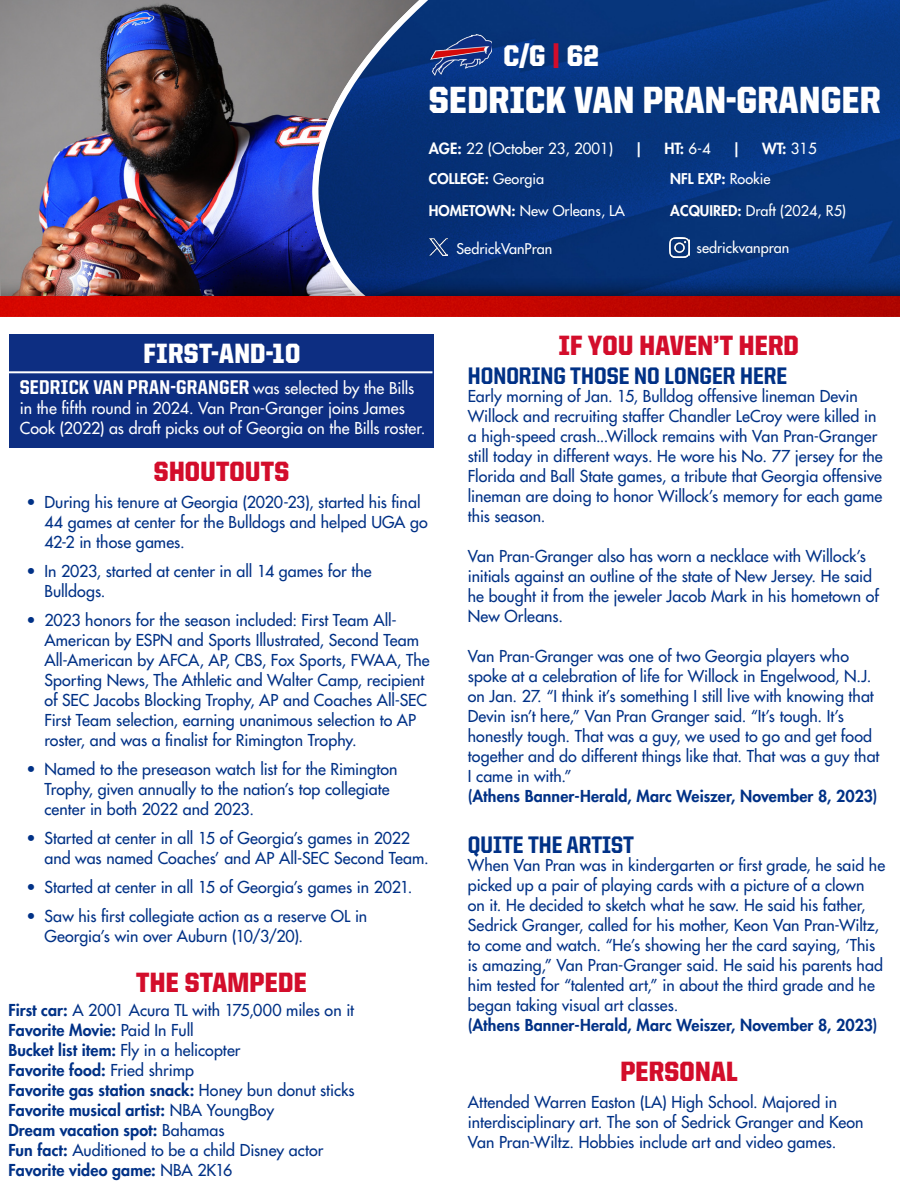
<style>
.page{position:relative;width:900px;height:1188px;background:#fff}
.page>*{position:absolute;margin:0;border:0;box-sizing:border-box;transform-origin:0 0}
.t1{font:900 38px "United Sans Semi Cond";letter-spacing:.01em;color:#fff}
.t2{font:900 30px "United Sans Semi Cond";color:#fff}
.t3{font:900 28px "United Sans Semi Cond";letter-spacing:.01em;color:#d30d2b}
.t4{font:900 28px "United Sans Semi Cond";letter-spacing:.02em;color:#fff}
.t5{font:800 24px "United Sans Semi Cond";color:#003186}
.t6{font:800 20px "United Sans Semi Cond";letter-spacing:.01em;color:#fff}
.t7{font:500 16px/20px "Futura Std";letter-spacing:.005em;color:#003186}
.t8{font:800 16px "Futura Std";letter-spacing:.005em;color:#003186}
.t9{font:500 16px/20px "Futura Std";color:#fff}
.t10{font:500 15px "Futura Std";color:#fff}
.t11{font:800 15px "Futura Std";color:#fff}
.t12{font:500 14.4px "Futura Std";color:#fff}
.t13{font:800 14.4px "Futura Std";color:#fff}
.s1{color:#d30d2b}
.s2{font-weight:800}
.s3{font-weight:500}
.s4{font-family:"Futura Std";font-weight:500;font-size:16px}
</style>
<div class="page">
<img style="left:442px;top:0;width:458px;height:279px">
<img style="left:0;top:0;width:442px;height:296px">
<div style="left:10px;top:334px;width:424px;height:113px;background:#0d2e82"></div>
<hr style="left:3px;top:371px;width:430px;height:2px;background:#fff">
<img style="left:1px;top:279px;width:899px;height:17px">
<img style="left:430px;top:35px;width:62px;height:40px">
<img style="left:0;top:296px;width:900px;height:21px">
<img style="left:429px;top:239px;width:19px;height:17px">
<img style="left:669px;top:238px;width:20px;height:20px">
<p class="t2" style="left:503px;top:40px;width:97px">C/G <span class="s1">|</span> 62</p>
<p class="t1" style="left:429px;top:79px;width:453px">SEDRICK VAN PRAN-GRANGER</p>
<p class="t10" style="left:429px;top:140px;width:186px"><span class="s2">AGE:</span> 22 (October 23, 2001)</p>
<p class="t11" style="left:635px;top:139px;width:10px">|</p>
<p class="t11" style="left:665px;top:139px;width:48px">HT: <span class="s3">6-4</span></p>
<p class="t11" style="left:733px;top:139px;width:10px">|</p>
<p class="t11" style="left:762px;top:139px;width:56px">WT: <span class="s3">315</span></p>
<p class="t13" style="left:429px;top:170px;width:117px">COLLEGE: <span class="s3">Georgia</span></p>
<p class="t12" style="left:429px;top:202px;width:198px"><span class="s2">HOMETOWN:</span> New Orleans, LA</p>
<p class="t13" style="left:670px;top:170px;width:102px">NFL EXP: <span class="s3">Rookie</span></p>
<p class="t12" style="left:670px;top:202px;width:177px"><span class="s2">ACQUIRED:</span> Draft (2024, R5)</p>
<p class="t12" style="left:457px;top:239px;width:97px">SedrickVanPran</p>
<p class="t12" style="left:697px;top:239px;width:94px">sedrickvanpran</p>
<p class="t4" style="left:144px;top:338px;width:158px">FIRST-AND-10</p>
<p class="t6" style="left:20px;top:376px;width:396px">SEDRICK VAN PRAN-GRANGER <span class="s4">was selected by the Bills</span></p>
<p class="t9" style="left:20px;top:398px;width:407px">in the fifth round in 2024. Van Pran-Granger joins James<br>Cook (2022) as draft picks out of Georgia on the Bills roster.</p>
<p class="t3" style="left:154px;top:457px;width:137px">SHOUTOUTS</p>
<p class="t7" style="left:44px;top:493px;width:385px;text-indent:-18px">• During his tenure at Georgia (2020-23), started his final<br>44 games at center for the Bulldogs and helped UGA go<br>42-2 in those games.</p>
<p class="t7" style="left:44px;top:562px;width:329px;text-indent:-18px">• In 2023, started at center in all 14 games for the<br>Bulldogs.</p>
<p class="t7" style="left:44px;top:611px;width:387px;text-indent:-18px">• 2023 honors for the season included: First Team All-American by ESPN and Sports Illustrated, Second Team All-American by AFCA, AP, CBS, Fox Sports, FWAA, The Sporting News, The Athletic and Walter Camp, recipient of SEC Jacobs Blocking Trophy, AP and Coaches All-SEC First Team selection, earning unanimous selection to AP roster, and was a finalist for Rimington Trophy.</p>
<p class="t7" style="left:44px;top:760px;width:355px;text-indent:-18px">• Named to the preseason watch list for the Rimington<br>Trophy, given annually to the nation’s top collegiate center in both 2022 and 2023.</p>
<p class="t7" style="left:44px;top:829px;width:386px;text-indent:-18px">• Started at center in all 15 of Georgia’s games in 2022 and was named Coaches’ and AP All-SEC Second Team.</p>
<p class="t7" style="left:26px;top:878px;width:388px">• Started at center in all 15 of Georgia’s games in 2021.</p>
<p class="t7" style="left:44px;top:907px;width:324px;text-indent:-18px">• Saw his first collegiate action as a reserve OL in<br>Georgia’s win over Auburn (10/3/20).</p>
<p class="t3" style="left:136px;top:968px;width:172px">THE STAMPEDE</p>
<p class="t7" style="left:8px;top:1001px;width:347px"><span class="s2">First car:</span> A 2001 Acura TL with 175,000 miles on it</p>
<p class="t8" style="left:8px;top:1020px;width:187px">Favorite Movie: <span class="s3">Paid In Full</span></p>
<p class="t7" style="left:8px;top:1041px;width:234px"><span class="s2">Bucket list item:</span> Fly in a helicopter</p>
<p class="t8" style="left:8px;top:1060px;width:187px">Favorite food: <span class="s3">Fried shrimp</span></p>
<p class="t8" style="left:8px;top:1080px;width:348px">Favorite gas station snack: <span class="s3">Honey bun donut sticks</span></p>
<p class="t8" style="left:8px;top:1100px;width:267px">Favorite musical artist: <span class="s3">NBA YoungBoy</span></p>
<p class="t8" style="left:8px;top:1120px;width:218px">Dream vacation spot: <span class="s3">Bahamas</span></p>
<p class="t7" style="left:8px;top:1141px;width:317px"><span class="s2">Fun fact:</span> Auditioned to be a child Disney actor</p>
<p class="t8" style="left:8px;top:1160px;width:226px">Favorite video game: <span class="s3">NBA 2K16</span></p>
<p class="t3" style="left:559px;top:331px;width:242px">IF YOU HAVEN’T HERD</p>
<p class="t5" style="left:468px;top:363px;width:321px">HONORING THOSE NO LONGER HERE</p>
<p class="t7" style="left:468px;top:386px;width:416px">Early morning of Jan. 15, Bulldog offensive lineman Devin Willock and recruiting staffer Chandler LeCroy were killed in a high-speed crash...Willock remains with Van Pran-Granger still today in different ways. He wore his No. 77 jersey for the Florida and Ball State games, a tribute that Georgia offensive lineman are doing to honor Willock’s memory for each game this season.</p>
<p class="t7" style="left:468px;top:546px;width:413px">Van Pran-Granger also has worn a necklace with Willock’s initials against an outline of the state of New Jersey. He said he bought it from the jeweler Jacob Mark in his hometown of New Orleans.</p>
<p class="t7" style="left:468px;top:646px;width:413px">Van Pran-Granger was one of two Georgia players who spoke at a celebration of life for Willock in Engelwood, N.J. on Jan. 27. “I think it’s something I still live with knowing that Devin isn’t here,” Van Pran Granger said. “It’s tough. It’s honestly tough. That was a guy, we used to go and get food together and do different things like that. That was a guy that I came in with.”</p>
<p class="t8" style="left:468px;top:786px;width:411px">(Athens Banner-Herald, Marc Weiszer, November 8, 2023)</p>
<p class="t5" style="left:468px;top:832px;width:168px">QUITE THE ARTIST</p>
<p class="t7" style="left:468px;top:855px;width:419px">When Van Pran was in kindergarten or first grade, he said he picked up a pair of playing cards with a picture of a clown on it. He decided to sketch what he saw. He said his father, Sedrick Granger, called for his mother, Keon Van Pran-Wiltz, to come and watch. “He’s showing her the card saying, ‘This is amazing,” Van Pran-Granger said. He said his parents had him tested for “talented art,” in about the third grade and he began taking visual art classes.</p>
<p class="t8" style="left:468px;top:1015px;width:411px">(Athens Banner-Herald, Marc Weiszer, November 8, 2023)</p>
<p class="t3" style="left:620px;top:1056px;width:119px">PERSONAL</p>
<p class="t7" style="left:468px;top:1092px;width:397px">Attended Warren Easton (LA) High School. Majored in interdisciplinary art. The son of Sedrick Granger and Keon<br>Van Pran-Wiltz. Hobbies include art and video games.</p>
</div>
